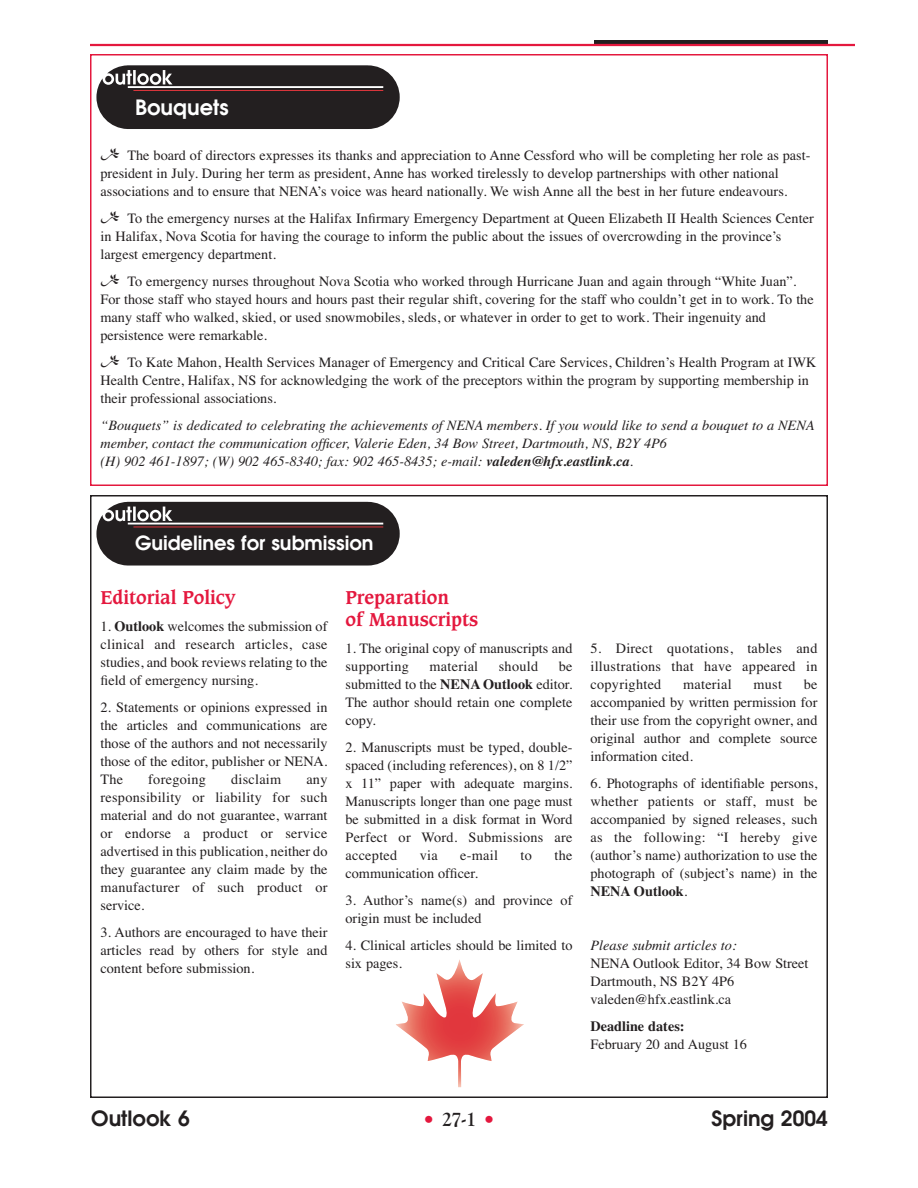
<style>
.page{position:relative;width:918px;height:1188px;background:#fff}
.page>*{position:absolute;margin:0;border:0;box-sizing:border-box;transform-origin:0 0}
.t1{font:600 21px "Avant Garde";color:#231f20}
.t2{font:600 21px "Avant Garde";color:#fff}
.t3{font:700 21px "Goudy Old Style T";color:#231f20}
.t4{font:600 19.5px "Avant Garde";color:#fff}
.t5{font:700 18px/21.8px "Caxton";color:#e4183e}
.t6{font:14.25px/18px "Times";color:#231f20;text-align:justify}
.t7{font:italic 14.25px/18px "Times";color:#231f20}
.t8{font:14.25px "Times";letter-spacing:.02em;color:#231f20}
.t9{font:700 14.25px "Times";color:#231f20}
.s1{font-weight:700}
.s2{font-family:"Avant Garde";font-weight:600;color:#e4183e}
</style>
<div class="page">
<svg style="left:594px;top:40px;width:234px;height:4px"></svg>
<hr style="left:90px;top:44px;width:765px;height:2px;background:#e4183e">
<div style="left:90px;top:54px;width:738px;height:432px;border:2px solid #e4183e"></div>
<svg style="left:96px;top:65px;width:304px;height:64px;background:#343031"></svg>
<hr style="left:128px;top:86px;width:255px;height:2px;background:#fff">
<hr style="left:133px;top:90px;width:250px;height:1px;background:#e1373d">
<svg style="left:96px;top:502px;width:304px;height:64px;background:#373233"></svg>
<hr style="left:128px;top:523px;width:255px;height:2px;background:#fff">
<hr style="left:133px;top:526px;width:250px;height:1px;background:#e1373d">
<svg style="left:396px;top:959px;width:128px;height:128px"></svg>
<h1 class="t2" style="left:135px;top:95px;width:95px">Bouquets</h1>
<p class="t6" style="left:100px;top:146px;width:711px;text-align:left;text-indent:27px">The board of directors expresses its thanks and appreciation to Anne Cessford who will be completing her role as past&shy;president in July. During her term as president, Anne has worked tirelessly to develop partnerships with other national associations and to ensure that NENA’s voice was heard nationally. We wish Anne all the best in her future endeavours.</p>
<p class="t6" style="left:101px;top:209px;width:715px;text-align:left;text-indent:27px">To the emergency nurses at the Halifax Infirmary Emergency Department at Queen Elizabeth II Health Sciences Center in Halifax, Nova Scotia for having the courage to inform the public about the issues of overcrowding in the province’s largest emergency department.</p>
<p class="t6" style="left:100px;top:272px;width:715px;text-align:left;text-indent:27px">To emergency nurses throughout Nova Scotia who worked through Hurricane Juan and again through “White Juan”.<br>For those staff who stayed hours and hours past their regular shift, covering for the staff who couldn’t get in to work. To the many staff who walked, skied, or used snowmobiles, sleds, or whatever in order to get to work. Their ingenuity and persistence were remarkable.</p>
<p class="t6" style="left:100px;top:353px;width:717px;text-align:left;text-indent:27px">To Kate Mahon, Health Services Manager of Emergency and Critical Care Services, Children’s Health Program at IWK<br>Health Centre, Halifax, NS for acknowledging the work of the preceptors within the program by supporting membership in their professional associations.</p>
<p class="t7" style="left:100px;top:416px;width:716px">“Bouquets” is dedicated to celebrating the achievements of NENA members. If you would like to send a bouquet to a NENA member, contact the communication officer, Valerie Eden, 34 Bow Street, Dartmouth, NS, B2Y 4P6<br>(H) 902 461-1897; (W) 902 465-8340; fax: 902 465-8435; e-mail: <span class="s1">valeden@hfx.eastlink.ca</span>.</p>
<h2 class="t4" style="left:135px;top:532px;width:240px">Guidelines for submission</h2>
<p class="t5" style="left:100px;top:588px;width:137px">Editorial Policy</p>
<p class="t6" style="left:100px;top:617px;width:229px">1. <span class="s1">Outlook</span> welcomes the submission of clinical and research articles, case studies, and book reviews relating to the field of emergency nursing.</p>
<p class="t6" style="left:101px;top:698px;width:229px">2. Statements or opinions expressed in the articles and communications are those of the authors and not necessarily those of the editor, publisher or NENA.<br>The</p>
<p class="t8" style="left:148px;top:771px;width:59px">foregoing</p>
<p class="t8" style="left:231px;top:771px;width:52px">disclaim</p>
<p class="t6" style="left:100px;top:770px;width:229px;text-indent:206px">any responsibility or liability for such material and do not guarantee, warrant or endorse a product or service advertised in this publication, neither do they guarantee any claim made by the manufacturer of such product or service.</p>
<p class="t6" style="left:100px;top:923px;width:229px">3. Authors are encouraged to have their articles read by others for style and content before submission.</p>
<p class="t5" style="left:345px;top:588px;width:134px">Preparation<br>of Manuscripts</p>
<p class="t6" style="left:345px;top:639px;width:228px">1. The original copy of manuscripts and supporting</p>
<p class="t8" style="left:430px;top:658px;width:50px">material</p>
<p class="t6" style="left:499px;top:657px;width:41px">should</p>
<p class="t6" style="left:345px;top:657px;width:229px;text-indent:213px">be submitted to the <span class="s1">NENA Outlook</span> editor.<br>The author should retain one complete copy.</p>
<p class="t6" style="left:345px;top:738px;width:229px">2. Manuscripts must be typed, double&shy;spaced (including references), on 8 1/2” x 11” paper with adequate margins.<br>Manuscripts longer than one page must be submitted in a disk format in Word Perfect or Word. Submissions are accepted</p>
<p class="t6" style="left:420px;top:846px;width:19px">via</p>
<p class="t6" style="left:460px;top:846px;width:39px">e-mail</p>
<p class="t6" style="left:521px;top:846px;width:13px">to</p>
<p class="t6" style="left:555px;top:846px;width:19px">the</p>
<p class="t6" style="left:345px;top:864px;width:134px">communication officer.</p>
<p class="t6" style="left:345px;top:891px;width:229px">3. Author’s name(s) and province of origin must be included</p>
<p class="t6" style="left:345px;top:936px;width:229px">4. Clinical articles should be limited to six pages.</p>
<p class="t6" style="left:590px;top:639px;width:229px">5. Direct quotations, tables and illustrations that have appeared in copyrighted</p>
<p class="t8" style="left:683px;top:676px;width:50px">material</p>
<p class="t6" style="left:753px;top:675px;width:30px">must</p>
<p class="t6" style="left:590px;top:675px;width:229px;text-indent:213px">be accompanied by written permission for their use from the copyright owner, and original author and complete source information cited.</p>
<p class="t6" style="left:590px;top:774px;width:229px">6. Photographs of identifiable persons, whether patients or staff, must be accompanied by signed releases, such as the following: “I hereby give (author’s name) authorization to use the photograph of (subject’s name) in the <span class="s1">NENA Outlook</span>.</p>
<p class="t7" style="left:590px;top:936px;width:148px">Please submit articles to:</p>
<p class="t6" style="left:590px;top:954px;width:220px;text-align:left">NENA Outlook Editor, 34 Bow Street<br>Dartmouth, NS B2Y 4P6 valeden@hfx.eastlink.ca</p>
<p class="t9" style="left:590px;top:1018px;width:96px">Deadline dates:</p>
<p class="t6" style="left:590px;top:1035px;width:158px">February 20 and August 16</p>
<h1 class="t1" style="left:91px;top:1106px;width:100px">Outlook 6</h1>
<h1 class="t3" style="left:423px;top:1106px;width:74px"><span class="s2">•</span> 27-1 <span class="s2">•</span></h1>
<h1 class="t1" style="left:712px;top:1106px;width:118px">Spring 2004</h1>
</div>
